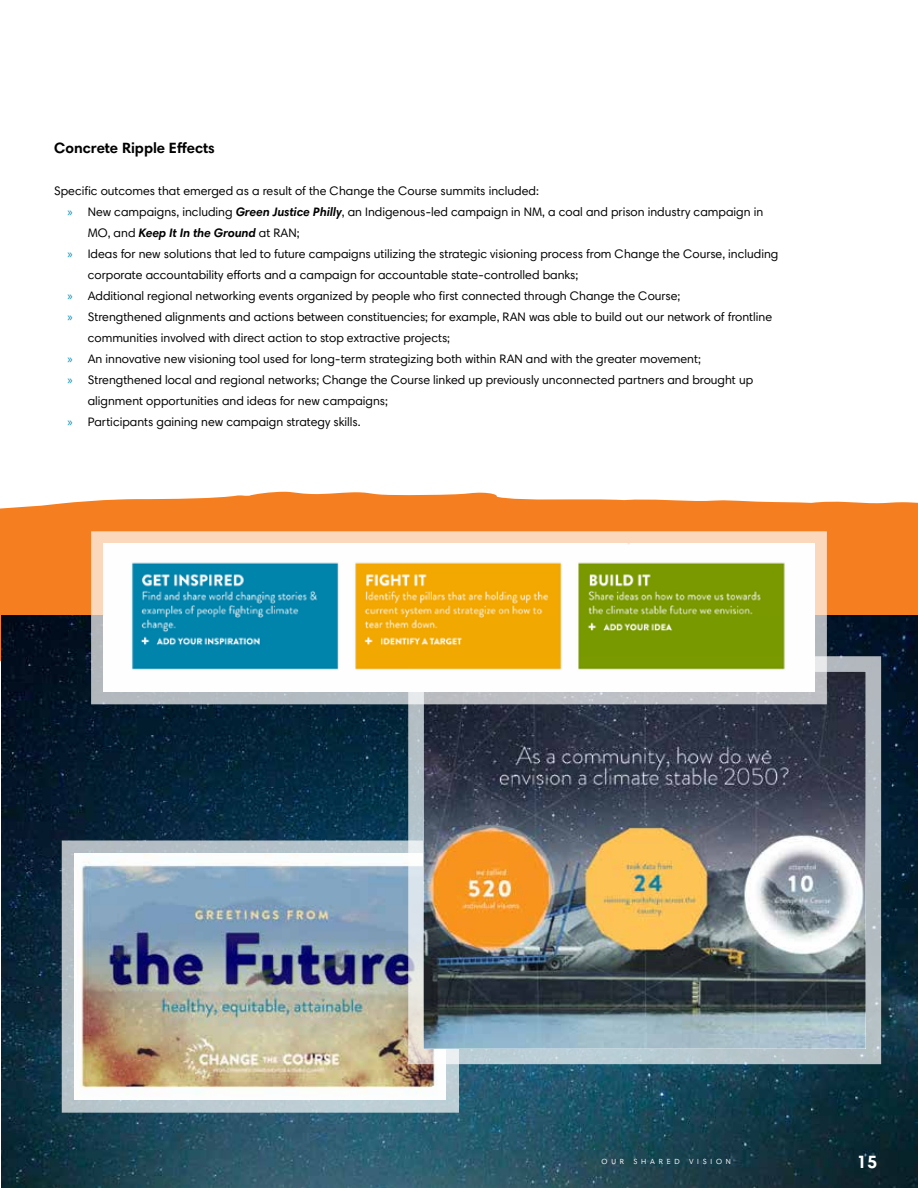
<style>
.page{position:relative;width:918px;height:1188px;background:#fff}
.page>*{position:absolute;margin:0;border:0;box-sizing:border-box;transform-origin:0 0}
.t1{font:700 18px "Harmonia Sans Std";color:#fff}
.t2{font:700 15px "Harmonia Sans Std";color:#000}
.t3{font:12.3px "Harmonia Sans Std";color:#000}
.t4{font:italic 700 12.3px "Harmonia Sans Std";color:#000}
.t5{font:7.5px "Harmonia Sans Std";letter-spacing:.5em;color:#fff}
.s1{font-family:"Myriad Pro";color:#008db5}
.s2{font-weight:700;font-style:italic}
.s3{font-weight:400;font-style:normal}
</style>
<div class="page">
<svg style="left:0;top:492px;width:918px;height:170px;background:#f58e3c"></svg>
<img style="left:1px;top:616px;width:917px;height:572px">
<img style="left:61px;top:839px;width:399px;height:275px">
<img style="left:407px;top:655px;width:475px;height:410px">
<svg style="left:89px;top:529px;width:740px;height:177px"></svg>
<p class="t2" style="left:54px;top:138px;width:162px">Concrete Ripple Effects</p>
<p class="t3" style="left:54px;top:183px;width:486px">Specific outcomes that emerged as a result of the Change the Course summits included:</p>
<p class="t3" style="left:68px;top:204px;width:697px"><span class="s1">»</span> New campaigns, including <span class="s2">Green Justice Philly</span>, an Indigenous-led campaign in NM, a coal and prison industry campaign in</p>
<p class="t4" style="left:88px;top:225px;width:213px"><span class="s3">MO, and</span> Keep It In the Ground <span class="s3">at RAN;</span></p>
<p class="t3" style="left:68px;top:246px;width:712px"><span class="s1">»</span> Ideas for new solutions that led to future campaigns utilizing the strategic visioning process from Change the Course, including</p>
<p class="t3" style="left:88px;top:267px;width:492px">corporate accountability efforts and a campaign for accountable state-controlled banks;</p>
<p class="t3" style="left:68px;top:288px;width:614px"><span class="s1">»</span> Additional regional networking events organized by people who first connected through Change the Course;</p>
<p class="t3" style="left:68px;top:309px;width:706px"><span class="s1">»</span> Strengthened alignments and actions between constituencies; for example, RAN was able to build out our network of frontline</p>
<p class="t3" style="left:88px;top:330px;width:364px">communities involved with direct action to stop extractive projects;</p>
<p class="t3" style="left:68px;top:351px;width:635px"><span class="s1">»</span> An innovative new visioning tool used for long-term strategizing both within RAN and with the greater movement;</p>
<p class="t3" style="left:68px;top:372px;width:687px"><span class="s1">»</span> Strengthened local and regional networks; Change the Course linked up previously unconnected partners and brought up</p>
<p class="t3" style="left:88px;top:393px;width:302px">alignment opportunities and ideas for new campaigns;</p>
<p class="t3" style="left:68px;top:414px;width:295px"><span class="s1">»</span> Participants gaining new campaign strategy skills.</p>
<p class="t5" style="left:602px;top:1157px;width:24px">OUR</p>
<p class="t5" style="left:633px;top:1157px;width:99px">SHARED VISION</p>
<h1 class="t1" style="left:857px;top:1150px;width:22px">15</h1>
</div>
